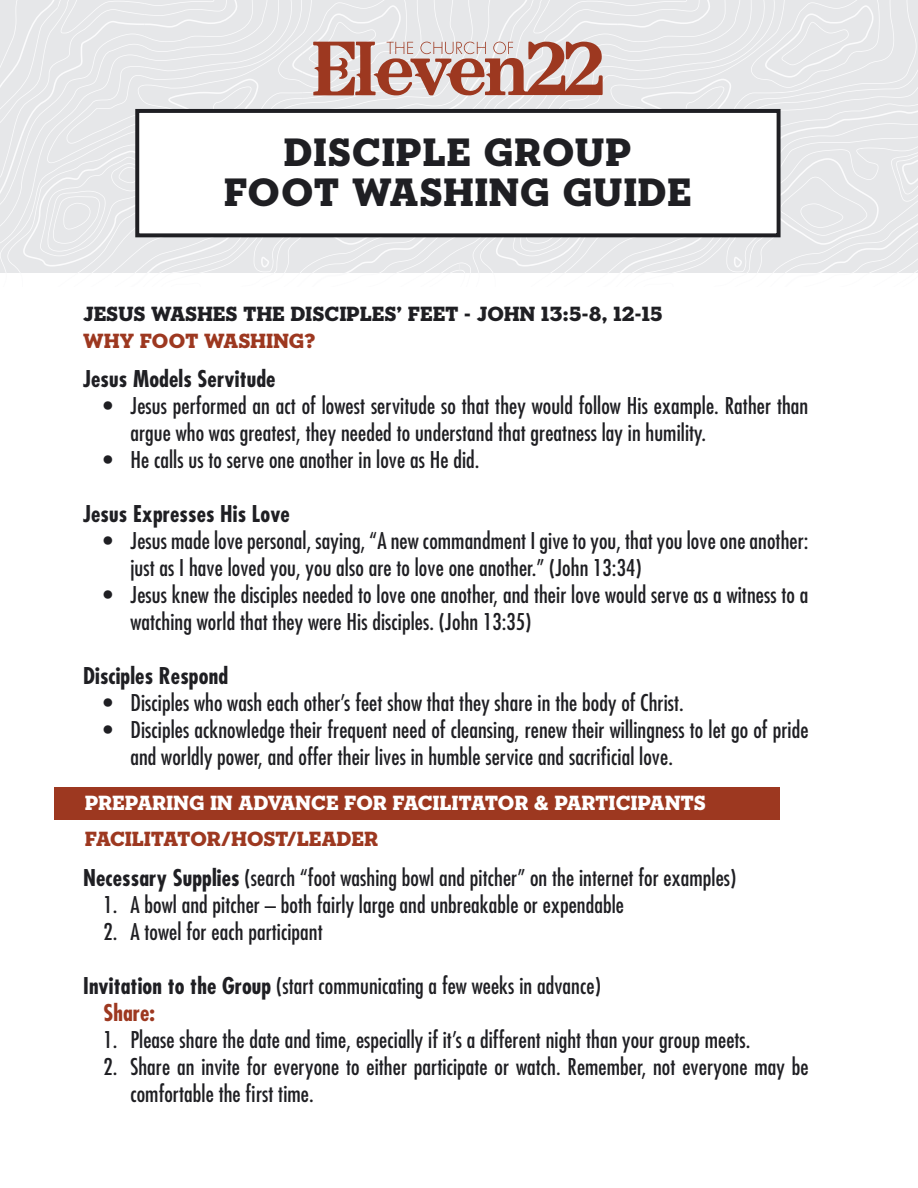
<style>
.page{position:relative;width:918px;height:1188px;background:#fff}
.page>*{position:absolute;margin:0;border:0;box-sizing:border-box;transform-origin:0 0}
.t1{font:40.5px/40.2px "Neutraface Slab Display Titling";letter-spacing:.035em;color:#1f1f23;text-align:center}
.t2{font:condensed 22.5px/27px "Futura Std";letter-spacing:.005em;color:#1f1f23}
.t3{font:700 condensed 22.5px "Futura Std";letter-spacing:.005em;color:#1f1f23}
.t4{font:700 condensed 22.5px "Futura Std";letter-spacing:.005em;color:#9d3820}
.t5{font:21px "Neutraface Slab Display Titling";letter-spacing:.015em;color:#1f1f23}
.t6{font:21px "Neutraface Slab Display Titling";letter-spacing:.015em;color:#fff}
.t7{font:21px "Neutraface Slab Display Titling";letter-spacing:.01em;color:#9d3820}
.s1{font-weight:700}
</style>
<div class="page">
<svg style="left:460px;top:0;width:458px;height:273px;background:#e7e8ea"></svg>
<svg style="left:617px;top:0;width:159px;height:107px;background:#e7e8ea"></svg>
<svg style="left:0;top:0;width:460px;height:273px;background:#e7e8ea"></svg>
<svg style="left:144px;top:0;width:159px;height:107px;background:#e7e8ea"></svg>
<svg style="left:133px;top:107px;width:650px;height:132px"></svg>
<svg style="left:313px;top:42px;width:290px;height:53px;background:#c5988e"></svg>
<div style="left:54px;top:787px;width:725px;height:33px;background:#9d3820"></div>
<p class="t1" style="left:224px;top:132px;width:469px">DISCIPLE GROUP<br>FOOT WASHING GUIDE</p>
<p class="t5" style="left:83px;top:301px;width:581px">JESUS WASHES THE DISCIPLES’ FEET - JOHN 13:5-8, 12-15</p>
<p class="t7" style="left:83px;top:328px;width:234px">WHY FOOT WASHING?</p>
<p class="t3" style="left:83px;top:365px;width:194px">Jesus Models Servitude</p>
<p class="t2" style="left:130px;top:392px;width:679px;text-indent:-27px">• Jesus performed an act of lowest servitude so that they would follow His example. Rather than argue who was greatest, they needed to understand that greatness lay in humility.</p>
<p class="t2" style="left:103px;top:446px;width:378px">• He calls us to serve one another in love as He did.</p>
<p class="t3" style="left:83px;top:500px;width:208px">Jesus Expresses His Love</p>
<p class="t2" style="left:130px;top:527px;width:680px;text-indent:-27px">• Jesus made love personal, saying, “A new commandment I give to you, that you love one another: just as I have loved you, you also are to love one another.” (John 13:34)</p>
<p class="t2" style="left:130px;top:581px;width:680px;text-indent:-27px">• Jesus knew the disciples needed to love one another, and their love would serve as a witness to a watching world that they were His disciples. (John 13:35)</p>
<p class="t3" style="left:83px;top:662px;width:146px">Disciples Respond</p>
<p class="t2" style="left:103px;top:689px;width:582px">• Disciples who wash each other’s feet show that they share in the body of Christ.</p>
<p class="t2" style="left:130px;top:716px;width:680px;text-indent:-27px">• Disciples acknowledge their frequent need of cleansing, renew their willingness to let go of pride and worldly power, and offer their lives in humble service and sacrificial love.</p>
<p class="t6" style="left:85px;top:790px;width:622px">PREPARING IN ADVANCE FOR FACILITATOR &amp; PARTICIPANTS</p>
<p class="t7" style="left:85px;top:826px;width:294px">FACILITATOR/HOST/LEADER</p>
<p class="t2" style="left:83px;top:864px;width:655px"><span class="s1">Necessary Supplies</span> (search “foot washing bowl and pitcher” on the internet for examples)</p>
<p class="t2" style="left:103px;top:891px;width:522px">1. A bowl and pitcher – both fairly large and unbreakable or expendable</p>
<p class="t2" style="left:103px;top:918px;width:221px">2. A towel for each participant</p>
<p class="t2" style="left:83px;top:972px;width:519px"><span class="s1">Invitation to the Group</span> (start communicating a few weeks in advance)</p>
<p class="t4" style="left:103px;top:999px;width:53px">Share:</p>
<p class="t2" style="left:103px;top:1026px;width:649px">1. Please share the date and time, especially if it’s a different night than your group meets.</p>
<p class="t2" style="left:130px;top:1053px;width:680px;text-indent:-27px">2. Share an invite for everyone to either participate or watch. Remember, not everyone may be comfortable the first time.</p>
</div>
